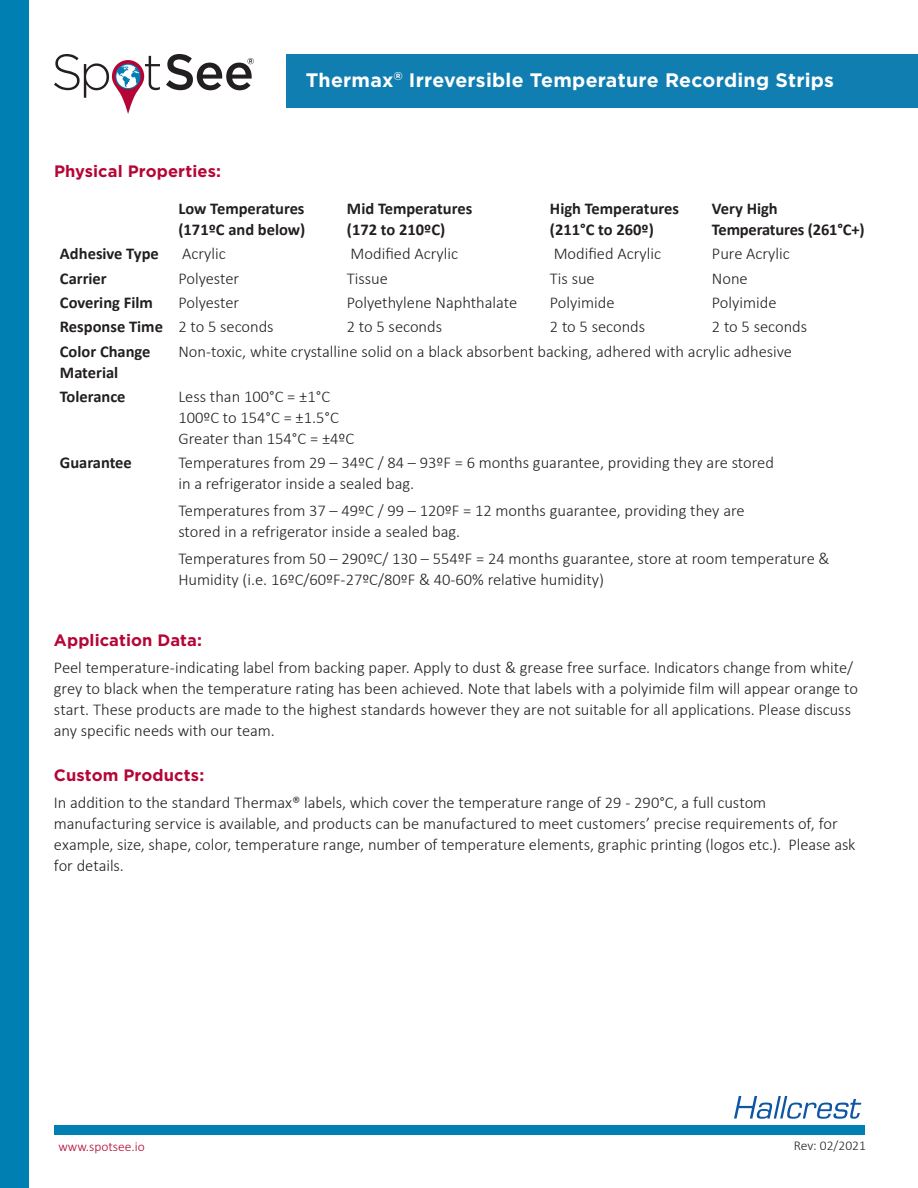
<style>
.page{position:relative;width:918px;height:1188px;background:#fff}
.page>*{position:absolute;margin:0;border:0;box-sizing:border-box;transform-origin:0 0}
.t1{font:700 19.5px "Gotham";letter-spacing:.01em;color:#fff}
.t2{font:300 16.5px/21px "Calibri";color:#231f20}
.t3{font:700 16.5px/21px "Calibri";color:#231f20}
.t4{font:700 16.5px "Gotham";letter-spacing:.005em;color:#b50536}
.t5{font:300 13.5px "Calibri";color:#b50536}
.t6{font:300 13.5px "Calibri";color:#231f20}
.s1{font-weight:300}
</style>
<div class="page">
<div style="left:286px;top:54px;width:632px;height:54px;background:#117eb1"></div>
<div style="left:0;top:0;width:29px;height:1188px;background:#007fb2"></div>
<svg style="left:54px;top:54px;width:106px;height:60px"></svg>
<svg style="left:166px;top:54px;width:88px;height:36px"></svg>
<div style="left:54px;top:1125px;width:810px;height:9px;background:#007fb2"></div>
<svg style="left:734px;top:1096px;width:127px;height:23px"></svg>
<p class="t1" style="left:306px;top:69px;width:530px">Thermax<sup>®</sup> Irreversible Temperature Recording Strips</p>
<p class="t4" style="left:54px;top:162px;width:169px">Physical Properties:</p>
<p class="t3" style="left:178px;top:198px;width:128px">Low Temperatures (171ºC and below)</p>
<p class="t3" style="left:347px;top:198px;width:127px">Mid Temperatures (172 to 210ºC)</p>
<p class="t3" style="left:550px;top:198px;width:131px">High Temperatures (211°C to 260º)</p>
<p class="t3" style="left:712px;top:198px;width:154px">Very High<br>Temperatures (261°C+)</p>
<p class="t3" style="left:60px;top:243px;width:100px">Adhesive Type</p>
<p class="t2" style="left:182px;top:242px;width:45px">Acrylic</p>
<p class="t2" style="left:351px;top:242px;width:109px">Modified Acrylic</p>
<p class="t2" style="left:554px;top:242px;width:109px">Modified Acrylic</p>
<p class="t2" style="left:712px;top:242px;width:79px">Pure Acrylic</p>
<p class="t3" style="left:60px;top:268px;width:48px">Carrier</p>
<p class="t2" style="left:178px;top:267px;width:62px">Polyester</p>
<p class="t2" style="left:347px;top:267px;width:43px">Tissue</p>
<p class="t2" style="left:550px;top:267px;width:46px">Tis sue</p>
<p class="t2" style="left:712px;top:267px;width:37px">None</p>
<p class="t3" style="left:60px;top:292px;width:94px">Covering Film</p>
<p class="t2" style="left:178px;top:291px;width:62px">Polyester</p>
<p class="t2" style="left:347px;top:291px;width:172px">Polyethylene Naphthalate</p>
<p class="t2" style="left:550px;top:291px;width:66px">Polyimide</p>
<p class="t2" style="left:712px;top:291px;width:66px">Polyimide</p>
<p class="t3" style="left:60px;top:316px;width:215px">Response Time <span class="s1">2 to 5 seconds</span></p>
<p class="t2" style="left:347px;top:316px;width:97px">2 to 5 seconds</p>
<p class="t2" style="left:550px;top:316px;width:97px">2 to 5 seconds</p>
<p class="t2" style="left:712px;top:316px;width:97px">2 to 5 seconds</p>
<p class="t3" style="left:60px;top:341px;width:92px">Color Change<br>Material</p>
<p class="t2" style="left:178px;top:340px;width:615px">Non-toxic, white crystalline solid on a black absorbent backing, adhered with acrylic adhesive</p>
<p class="t3" style="left:60px;top:386px;width:67px">Tolerance</p>
<p class="t2" style="left:178px;top:385px;width:177px">Less than 100°C = ±1°C<br>100ºC to 154°C = ±1.5°C<br>Greater than 154°C = ±4ºC</p>
<p class="t3" style="left:60px;top:452px;width:73px">Guarantee</p>
<p class="t2" style="left:178px;top:452px;width:597px">Temperatures from 29 – 34ºC / 84 – 93ºF = 6 months guarantee, providing they are stored in a refrigerator inside a sealed bag.</p>
<p class="t2" style="left:178px;top:500px;width:568px">Temperatures from 37 – 49ºC / 99 – 120ºF = 12 months guarantee, providing they are stored in a refrigerator inside a sealed bag.</p>
<p class="t2" style="left:178px;top:548px;width:653px">Temperatures from 50 – 290ºC/ 130 – 554ºF = 24 months guarantee, store at room temperature &amp;<br>Humidity (i.e. 16ºC/60ºF-27ºC/80ºF &amp; 40-60% relative humidity)</p>
<p class="t4" style="left:54px;top:631px;width:150px">Application Data:</p>
<p class="t2" style="left:54px;top:656px;width:806px">Peel temperature-indicating label from backing paper. Apply to dust &amp; grease free surface. Indicators change from white/ grey to black when the temperature rating has been achieved. Note that labels with a polyimide film will appear orange to start. These products are made to the highest standards however they are not suitable for all applications. Please discuss any specific needs with our team.</p>
<p class="t4" style="left:54px;top:766px;width:152px">Custom Products:</p>
<p class="t2" style="left:54px;top:791px;width:803px">In addition to the standard Thermax® labels, which cover the temperature range of 29 - 290°C, a full custom manufacturing service is available, and products can be manufactured to meet customers’ precise requirements of, for example, size, shape, color, temperature range, number of temperature elements, graphic printing (logos etc.). Please ask for details.</p>
<p class="t5" style="left:58px;top:1138px;width:88px">www.spotsee.io</p>
<p class="t6" style="left:794px;top:1137px;width:74px">Rev: 02/2021</p>
</div>
